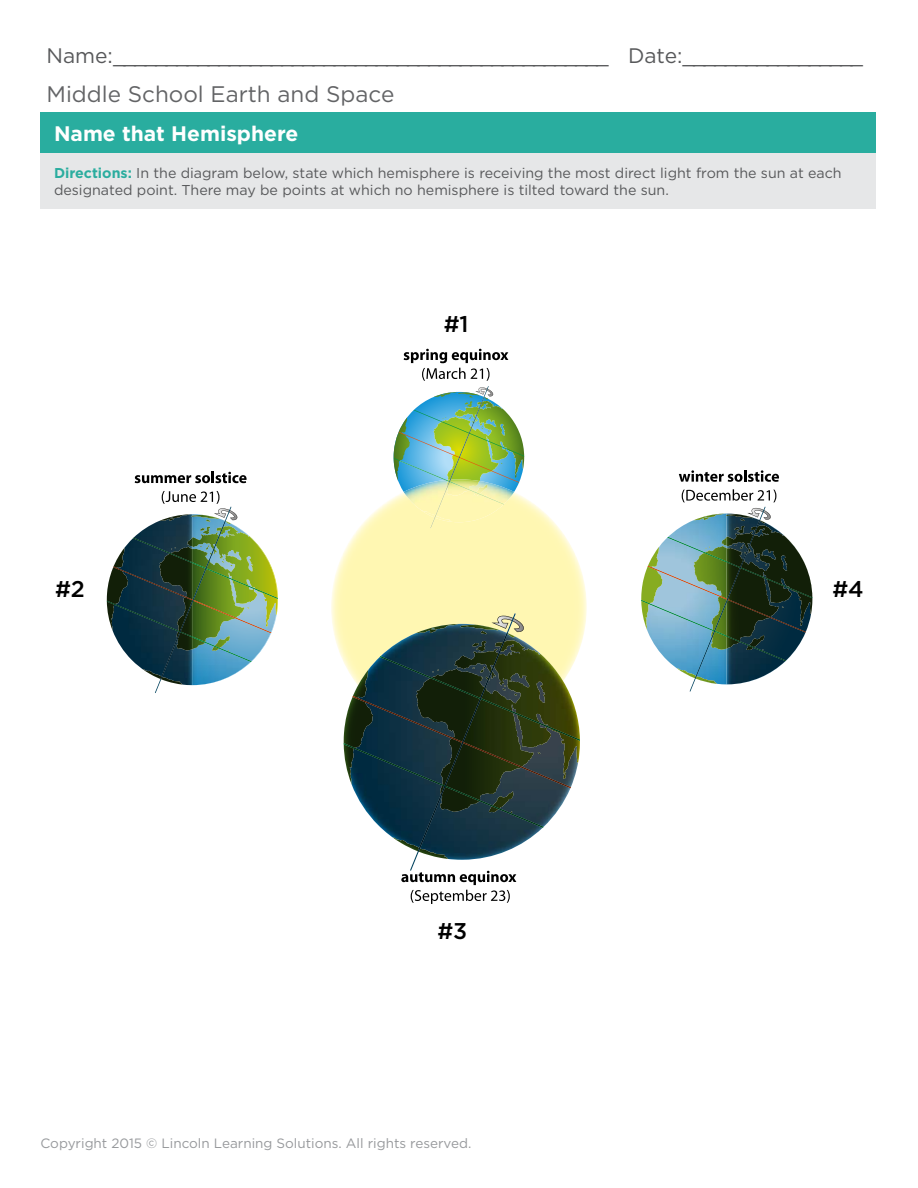
<style>
.page{position:relative;width:918px;height:1188px;background:#fff}
.page>*{position:absolute;margin:0;border:0;box-sizing:border-box;transform-origin:0 0}
.t1{font:500 22.8px "Gotham";color:#000}
.t2{font:22.5px "Gotham";color:#636466}
.t3{font:21px "Gotham";color:#58595b}
.t4{font:700 21px "Gotham";color:#fff}
.t5{font:14.25px/17.1px "Gotham";color:#58595b}
.t6{font:13.5px "Gotham";color:#97999c}
.s1{font-weight:700;color:#2bad9f}
</style>
<div class="page">
<div style="left:40px;top:112px;width:836px;height:41px;background:#29ad9f"></div>
<div style="left:40px;top:153px;width:836px;height:55px;background:#e6e7e8"></div>
<img style="left:331px;top:498px;width:256px;height:164px">
<svg style="left:394px;top:349px;width:130px;height:179px"></svg>
<img style="left:451px;top:480px;width:53px;height:25px">
<img style="left:430px;top:480px;width:21px;height:48px">
<svg style="left:344px;top:613px;width:237px;height:291px"></svg>
<svg style="left:135px;top:472px;width:112px;height:11px"></svg>
<svg style="left:107px;top:491px;width:171px;height:202px"></svg>
<svg style="left:679px;top:470px;width:100px;height:12px"></svg>
<svg style="left:641px;top:489px;width:171px;height:203px"></svg>
<h3 class="t3" style="left:46px;top:42px;width:818px">Name:_______________________________________________ Date:_________________</h3>
<h2 class="t2" style="left:46px;top:80px;width:349px">Middle School Earth and Space</h2>
<h3 class="t4" style="left:54px;top:120px;width:246px">Name that Hemisphere</h3>
<p class="t5" style="left:54px;top:164px;width:789px"><span class="s1">Directions:</span> In the diagram below, state which hemisphere is receiving the most direct light from the sun at each designated point. There may be points at which no hemisphere is tilted toward the sun.</p>
<h1 class="t1" style="left:444px;top:309px;width:26px">#1</h1>
<h1 class="t1" style="left:55px;top:574px;width:31px">#2</h1>
<h1 class="t1" style="left:832px;top:574px;width:33px">#4</h1>
<h1 class="t1" style="left:437px;top:916px;width:32px">#3</h1>
<p class="t6" style="left:40px;top:1135px;width:432px">Copyright 2015 © Lincoln Learning Solutions. All rights reserved.</p>
</div>
